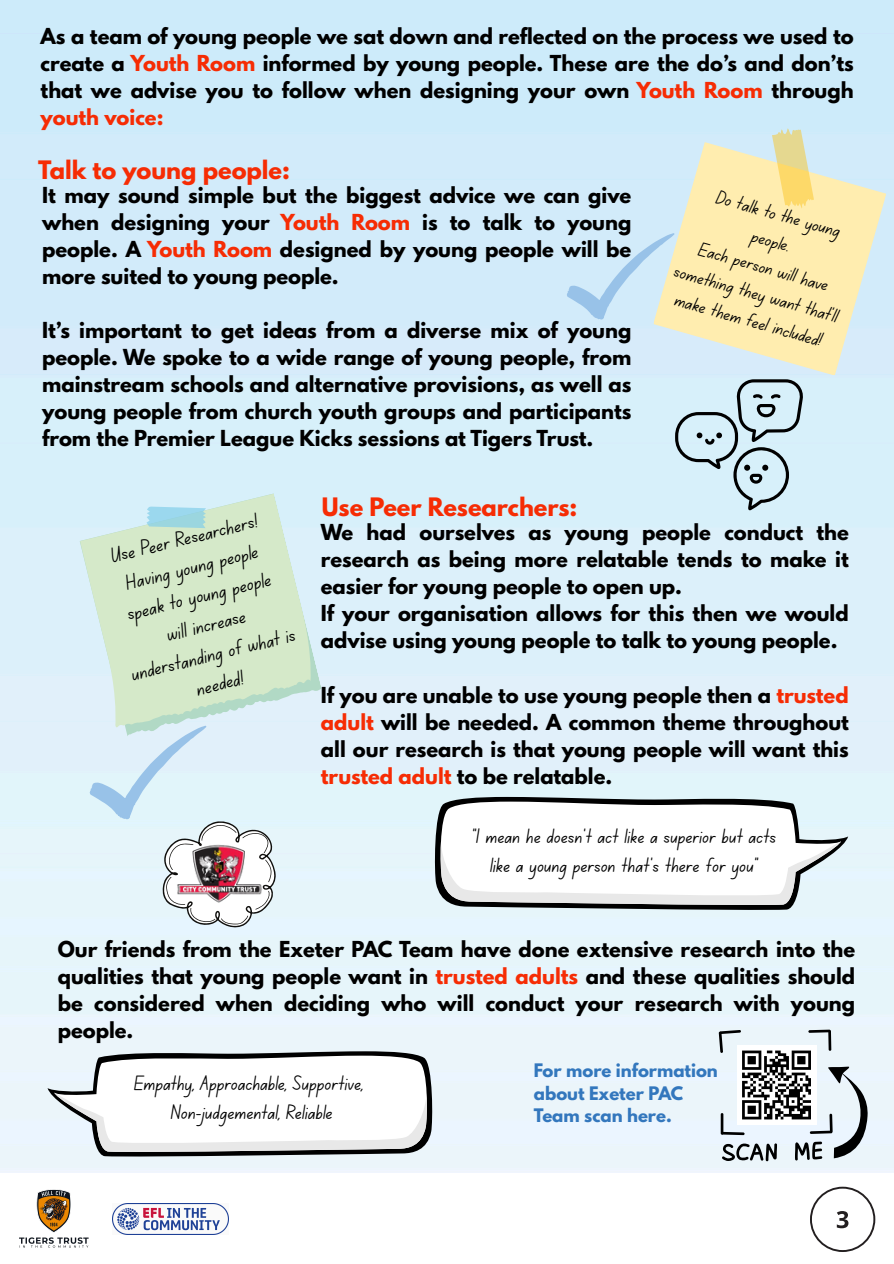
<style>
.page{position:relative;width:894px;height:1264px;background:#fff}
.page>*{position:absolute;margin:0;border:0;box-sizing:border-box;transform-origin:0 0}
.t1{font:700 22.5px "League Spartan";color:#f62c04}
.t2{font:21.75px/29.8px "Canva School Font";color:#000;text-align:center}
.t3{font:21px/29.2px "Canva School Font";color:#000;text-align:center}
.t4{font:19.95px/27.3px "Canva School Font";color:#000;text-align:center}
.t5{font:700 19.5px/27px "League Spartan";color:#000;text-align:justify}
.t6{font:700 19.5px "League Spartan";color:#f62c04}
.t7{font:700 16.5px/22.5px "League Spartan";color:#3377bd}
.s1{color:#f62c04}
</style>
<div class="page">
<img style="left:0;top:0;width:893px;height:1172px">
<svg style="left:810px;top:1186px;width:65px;height:65px"></svg>
<svg style="left:70px;top:493px;width:250px;height:237px;background:#d5ead7"></svg>
<svg style="left:143px;top:493px;width:67px;height:48px;background:#c1e4e3"></svg>
<svg style="left:675px;top:379px;width:128px;height:131px;background:#bacfd8"></svg>
<svg style="left:433px;top:796px;width:414px;height:115px;background:#949fa3"></svg>
<svg style="left:439px;top:801px;width:401px;height:105px"></svg>
<svg style="left:47px;top:1050px;width:386px;height:107px"></svg>
<svg style="left:718px;top:1029px;width:149px;height:132px"></svg>
<hr style="left:791px;top:1116px;width:19px;height:3px;background:#000">
<svg style="left:566px;top:233px;width:87px;height:87px;background:#c7e3f6"></svg>
<svg style="left:89px;top:725px;width:187px;height:203px;background:#d8e2ea"></svg>
<svg style="left:653px;top:142px;width:233px;height:233px;background:#f0ecc8"></svg>
<svg style="left:761px;top:124px;width:62px;height:89px;background:#ebe4b1"></svg>
<img style="left:19px;top:1189px;width:70px;height:59px">
<img style="left:113px;top:1203px;width:116px;height:31px">
<h2 class="t5" style="left:41px;top:25px;width:814px">As a team of young people we sat down and reflected on the process we used to create a <span class="s1">Youth Room</span> informed by young people. These are the do’s and don’ts that we advise you to follow when designing your own <span class="s1">Youth Room</span></h2>
<p class="t5" style="left:771px;top:79px;width:84px">through</p>
<p class="t6" style="left:41px;top:108px;width:124px">youth voice:</p>
<h1 class="t1" style="left:38px;top:158px;width:253px">Talk to young people:</h1>
<h3 class="t5" style="left:42px;top:184px;width:590px">It may sound simple but the biggest advice we can give when designing your <span class="s1">Youth Room</span> is to talk to young people. A <span class="s1">Youth Room</span> designed by young people will be</h3>
<h3 class="t5" style="left:42px;top:265px;width:298px">more suited to young people.</h3>
<h3 class="t5" style="left:42px;top:319px;width:590px">It’s important to get ideas from a diverse mix of young people. We spoke to a wide range of young people, from mainstream schools and alternative provisions, as well as young people from church youth groups and participants from the Premier League Kicks sessions at Tigers Trust.</h3>
<p class="t4" style="left:720px;top:185px;width:130px;rotate:16deg">Do talk to the young</p>
<p class="t4" style="left:702px;top:237px;width:135px;rotate:16deg">Each person wil have</p>
<p class="t4" style="left:755px;top:224px;width:41px;rotate:16deg">people.</p>
<p class="t4" style="left:677px;top:259px;width:173px;rotate:16deg">something they want that’l make them feel included!</p>
<h3 class="t2" style="left:99px;top:546px;width:170px;rotate:-14deg">Use Peer Researchers!<br>Having young people speak to young people wil increase understanding of what is</h3>
<p class="t2" style="left:193px;top:677px;width:51px;rotate:-14deg">needed!</p>
<p class="t1" style="left:322px;top:496px;width:257px">Use Peer Researchers:</p>
<p class="t5" style="left:321px;top:521px;width:529px">We had ourselves as young people conduct the research as being more relatable tends to make it easier for young people to open up.</p>
<p class="t5" style="left:321px;top:602px;width:529px">If your organisation allows for this then we would advise using young people to talk to young people.</p>
<p class="t5" style="left:321px;top:683px;width:529px">If you are unable to use young people then a <span class="s1">trusted</span></p>
<h2 class="t5" style="left:321px;top:710px;width:529px"><span class="s1">adult</span> will be needed. A common theme throughout all our research is that young people will want this <span class="s1">trusted adult</span> to be relatable.</h2>
<h1 class="t3" style="left:471px;top:823px;width:305px">“I mean he doesn’t act like a superior but acts like a young person that’s there for you”</h1>
<h3 class="t5" style="left:58px;top:938px;width:798px">Our friends from the Exeter PAC Team have done extensive research into the qualities that young people want in <span class="s1">trusted adults</span> and these qualities should</h3>
<h3 class="t5" style="left:58px;top:992px;width:798px">be considered when deciding who will conduct your research with young people.</h3>
<p class="t3" style="left:134px;top:1071px;width:230px">Empathy, Approachable, Supportive,<br>Non-judgemental, Reliable</p>
<p class="t7" style="left:533px;top:1061px;width:185px">For more information about Exeter PAC<br>Team scan here.</p>
</div>
